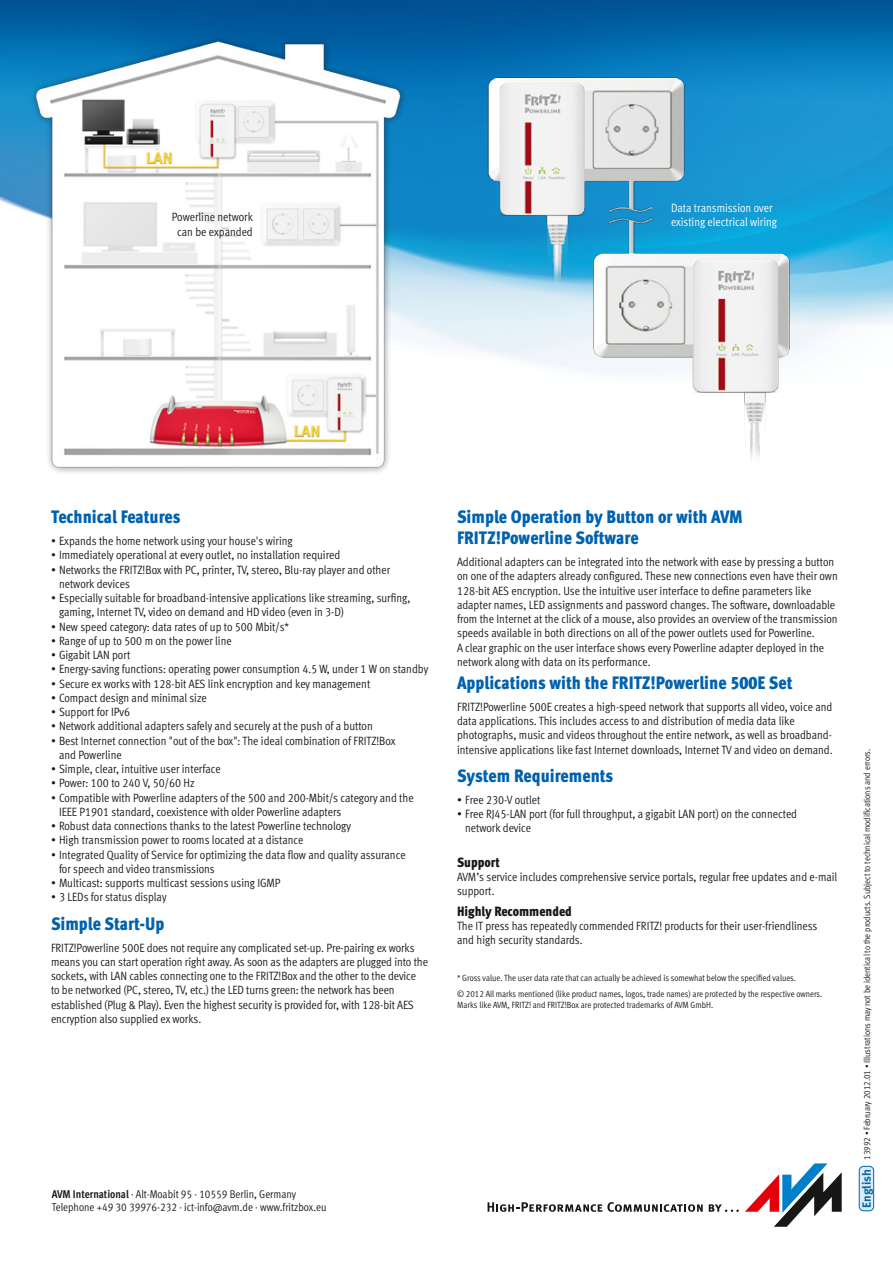
<style>
.page{position:relative;width:893px;height:1263px;background:#fff}
.page>*{position:absolute;margin:0;border:0;box-sizing:border-box;transform-origin:0 0}
.t1{font:900 18px/21px "AVM Meta OT Cond";color:#0062ae}
.t2{font:900 13.5px "AVM Meta OT Cond";color:#181716}
.t3{font:12px/14.2px "AVM Meta OT Cond";color:#181716}
.t4{font:12px/14.2px "AVM Meta OT Cond";color:#fff}
.t5{font:700 12px "AVM Meta OT";color:#0068a3}
.t6{font:11.25px/13.5px "AVM Meta OT Cond";color:#181716}
.t7{font:9px/15.8px "AVM Meta OT Cond";color:#181716}
.s1{font-weight:700}
</style>
<div class="page">
<img style="left:0;top:0;width:893px;height:1212px">
<svg style="left:745px;top:1163px;width:97px;height:64px"></svg>
<svg style="left:488px;top:1202px;width:215px;height:10px"></svg>
<svg style="left:709px;top:1204px;width:30px;height:8px"></svg>
<img style="left:459px;top:60px;width:393px;height:498px">
<img style="left:24px;top:25px;width:389px;height:467px">
<div style="left:859px;top:1166px;width:15px;height:45px;background:#ddebf8;border-radius:4px"></div>
<div style="left:859px;top:1166px;width:15px;height:45px;border:1px solid #0068a3;border-radius:4px"></div>
<p class="t3" style="left:172px;top:210px;width:83px;text-align:center">Powerline network can be expanded</p>
<p class="t4" style="left:671px;top:200px;width:107px">Data transmission over existing electrical wiring</p>
<h1 class="t1" style="left:51px;top:507px;width:131px">Technical Features</h1>
<p class="t3" style="left:51px;top:534px;width:243px">• Expands the home network using your house's wiring</p>
<p class="t3" style="left:51px;top:548px;width:291px">• Immediately operational at every outlet, no installation required</p>
<p class="t3" style="left:59px;top:562px;width:333px;text-indent:-8px">• Networks the FRITZ!Box with PC, printer, TV, stereo, Blu-ray player and other network devices</p>
<p class="t3" style="left:59px;top:591px;width:353px;text-indent:-8px">• Especially suitable for broadband-intensive applications like streaming, surfing, gaming, Internet TV, video on demand and HD video (even in 3-D)</p>
<p class="t3" style="left:51px;top:619px;width:240px">• New speed category: data rates of up to 500 Mbit/s*</p>
<p class="t3" style="left:51px;top:633px;width:182px">• Range of up to 500 m on the power line</p>
<p class="t3" style="left:51px;top:648px;width:81px">• Gigabit LAN port</p>
<p class="t3" style="left:51px;top:662px;width:379px">• Energy-saving functions: operating power consumption 4.5 W, under 1 W on standby</p>
<p class="t3" style="left:51px;top:676px;width:321px">• Secure ex works with 128-bit AES link encryption and key management</p>
<p class="t3" style="left:51px;top:690px;width:157px">• Compact design and minimal size</p>
<p class="t3" style="left:51px;top:705px;width:81px">• Support for IPv6</p>
<p class="t3" style="left:51px;top:719px;width:323px">• Network additional adapters safely and securely at the push of a button</p>
<p class="t3" style="left:59px;top:733px;width:338px;text-indent:-8px">• Best Internet connection "out of the box": The ideal combination of FRITZ!Box and Powerline</p>
<p class="t3" style="left:51px;top:762px;width:171px">• Simple, clear, intuitive user interface</p>
<p class="t3" style="left:51px;top:776px;width:145px">• Power: 100 to 240 V, 50/60 Hz</p>
<p class="t3" style="left:59px;top:790px;width:356px;text-indent:-8px">• Compatible with Powerline adapters of the 500 and 200-Mbit/s category and the<br>IEEE P1901 standard, coexistence with older Powerline adapters</p>
<p class="t3" style="left:51px;top:819px;width:301px">• Robust data connections thanks to the latest Powerline technology</p>
<p class="t3" style="left:51px;top:833px;width:254px">• High transmission power to rooms located at a distance</p>
<p class="t3" style="left:59px;top:847px;width:348px;text-indent:-8px">• Integrated Quality of Service for optimizing the data flow and quality assurance for speech and video transmissions</p>
<p class="t3" style="left:51px;top:876px;width:231px">• Multicast: supports multicast sessions using IGMP</p>
<p class="t3" style="left:51px;top:890px;width:117px">• 3 LEDs for status display</p>
<h1 class="t1" style="left:51px;top:914px;width:115px">Simple Start-Up</h1>
<p class="t3" style="left:51px;top:940px;width:378px">FRITZ!Powerline 500E does not require any complicated set-up. Pre-pairing ex works means you can start operation right away. As soon as the adapters are plugged into the sockets, with LAN cables connecting one to the FRITZ!Box and the other to the device<br>to be networked (PC, stereo, TV, etc.) the LED turns green: the network has been established (Plug &amp; Play). Even the highest security is provided for, with 128-bit AES encryption also supplied ex works.</p>
<p class="t6" style="left:52px;top:1187px;width:276px"><span class="s1">AVM International</span> · Alt-Moabit 95 · 10559 Berlin, Germany<br>Telephone +49 30 39976-232 · ict-info@avm.de · www.fritzbox.eu</p>
<h1 class="t1" style="left:457px;top:507px;width:287px">Simple Operation by Button or with AVM<br>FRITZ!Powerline Software</h1>
<p class="t3" style="left:457px;top:555px;width:382px">Additional adapters can be integrated into the network with ease by pressing a button on one of the adapters already configured. These new connections even have their own 128-bit AES encryption. Use the intuitive user interface to define parameters like adapter names, LED assignments and password changes. The software, downloadable from the Internet at the click of a mouse, also provides an overview of the transmission speeds available in both directions on all of the power outlets used for Powerline.<br>A clear graphic on the user interface shows every Powerline adapter deployed in the network along with data on its performance.</p>
<h1 class="t1" style="left:457px;top:673px;width:337px">Applications with the FRITZ!Powerline 500E Set</h1>
<p class="t3" style="left:457px;top:699px;width:377px">FRITZ!Powerline 500E creates a high-speed network that supports all video, voice and data applications. This includes access to and distribution of media data like photographs, music and videos throughout the entire network, as well as broadband&shy;intensive applications like fast Internet downloads, Internet TV and video on demand.</p>
<h1 class="t1" style="left:457px;top:766px;width:158px">System Requirements</h1>
<p class="t3" style="left:457px;top:792px;width:85px">• Free 230-V outlet</p>
<p class="t3" style="left:465px;top:807px;width:333px;text-indent:-8px">• Free RJ45-LAN port (for full throughput, a gigabit LAN port) on the connected network device</p>
<p class="t2" style="left:457px;top:853px;width:44px">Support</p>
<p class="t3" style="left:457px;top:870px;width:382px">AVM’s service includes comprehensive service portals, regular free updates and e-mail support.</p>
<p class="t2" style="left:457px;top:902px;width:116px">Highly Recommended</p>
<p class="t3" style="left:457px;top:918px;width:362px">The IT press has repeatedly commended FRITZ! products for their user-friendliness and high security standards.</p>
<p class="t7" style="left:457px;top:970px;width:367px">* Gross value. The user data rate that can actually be achieved is somewhat below the specified values.<br>© 2012 All marks mentioned (like product names, logos, trade names) are protected by the respective owners.</p>
<p class="t7" style="left:457px;top:997px;width:258px">Marks like AVM, FRITZ! and FRITZ!Box are protected trademarks of AVM GmbH.</p>
<p class="t7" style="left:859px;top:1159px;width:412px;rotate:-90deg">13992 • February 2012.01 • Illustrations may not be identical to the products. Subject to technical modifications and errors.</p>
<p class="t5" style="left:857px;top:1208px;width:40px;rotate:-90deg">English</p>
</div>
